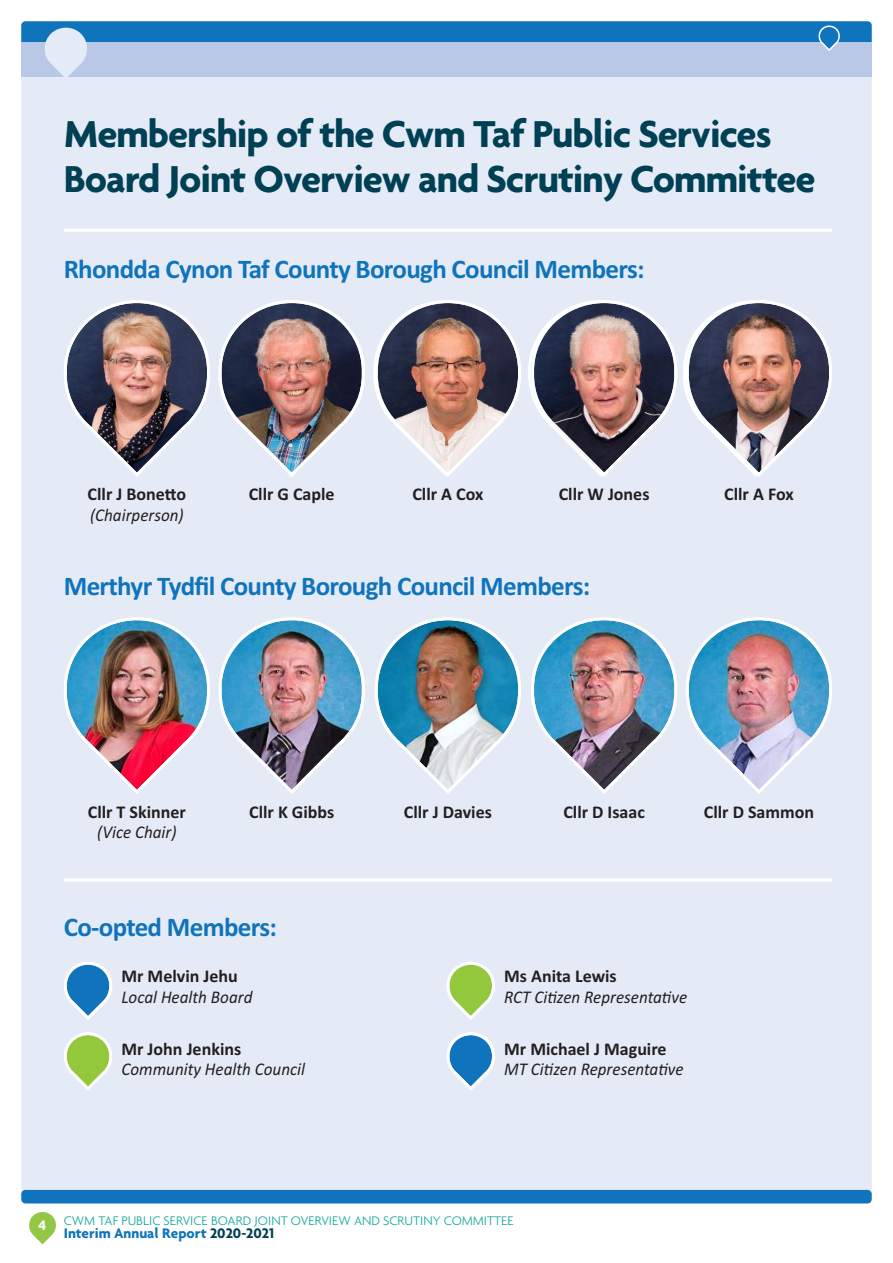
<style>
.page{position:relative;width:893px;height:1263px;background:#fff}
.page>*{position:absolute;margin:0;border:0;box-sizing:border-box;transform-origin:0 0}
.t1{font:700 40.5px/45px "Agenda";letter-spacing:-.025em;color:#004054}
.t2{font:700 27px "Calibri";letter-spacing:-.025em;color:#1074bc}
.t3{font:700 18px "Calibri";color:#231f20}
.t4{font:italic 18px "Calibri";color:#231f20;scale:.95 1}
.t5{font:700 15px "Agenda";color:#1074bc}
.t6{font:300 13.5px "Agenda";color:#15aa9d}
.s1{font-weight:700;font-size:15px;color:#fff}
.s2{color:#004054}
</style>
<div class="page">
<svg style="left:29px;top:1212px;width:27px;height:32px"></svg>
<div style="left:21px;top:21px;width:851px;height:1182px;background:#e5ebf6;border-radius:4px"></div>
<div style="left:21px;top:1190px;width:851px;height:13px;background:#1074bc;border-radius:4px"></div>
<svg style="left:64px;top:962px;width:48px;height:58px"></svg>
<svg style="left:64px;top:1032px;width:48px;height:58px"></svg>
<svg style="left:446px;top:962px;width:49px;height:58px"></svg>
<svg style="left:446px;top:1032px;width:49px;height:59px"></svg>
<img style="left:64px;top:300px;width:146px;height:177px">
<img style="left:219px;top:300px;width:146px;height:177px">
<img style="left:373px;top:300px;width:148px;height:177px">
<img style="left:528px;top:300px;width:149px;height:177px">
<img style="left:683px;top:300px;width:149px;height:177px">
<img style="left:64px;top:617px;width:146px;height:177px">
<img style="left:219px;top:617px;width:146px;height:177px">
<img style="left:375px;top:617px;width:146px;height:177px">
<img style="left:531px;top:617px;width:146px;height:177px">
<img style="left:686px;top:617px;width:146px;height:177px">
<svg style="left:21px;top:21px;width:851px;height:56px;background:#7dabd7"></svg>
<hr style="left:64px;top:229px;width:768px;height:3px;background:#fff">
<hr style="left:64px;top:878px;width:768px;height:3px;background:#fff">
<h1 class="t1" style="left:64px;top:117px;width:753px">Membership of the Cwm Taf Public Services<br>Board Joint Overview and Scrutiny Committee</h1>
<h2 class="t2" style="left:64px;top:253px;width:582px">Rhondda Cynon Taf County Borough Council Members:</h2>
<p class="t3" style="left:88px;top:484px;width:100px">Cllr J Bonetto</p>
<p class="t4" style="left:90px;top:504px;width:100px">(Chairperson)</p>
<p class="t3" style="left:249px;top:484px;width:87px">Cllr G Caple</p>
<p class="t3" style="left:412px;top:484px;width:72px">Cllr A Cox</p>
<p class="t3" style="left:559px;top:484px;width:92px">Cllr W Jones</p>
<p class="t3" style="left:724px;top:484px;width:71px">Cllr A Fox</p>
<h2 class="t2" style="left:64px;top:570px;width:528px">Merthyr Tydfil County Borough Council Members:</h2>
<p class="t3" style="left:88px;top:801px;width:100px">Cllr T Skinner</p>
<p class="t4" style="left:97px;top:821px;width:85px">(Vice Chair)</p>
<p class="t3" style="left:249px;top:801px;width:87px">Cllr K Gibbs</p>
<p class="t3" style="left:404px;top:801px;width:90px">Cllr J Davies</p>
<p class="t3" style="left:563px;top:801px;width:83px">Cllr D Isaac</p>
<p class="t3" style="left:704px;top:801px;width:112px">Cllr D Sammon</p>
<h2 class="t2" style="left:64px;top:911px;width:215px">Co-opted Members:</h2>
<p class="t3" style="left:121px;top:965px;width:118px">Mr Melvin Jehu</p>
<p class="t4" style="left:121px;top:986px;width:139px">Local Health Board</p>
<p class="t3" style="left:121px;top:1038px;width:121px">Mr John Jenkins</p>
<p class="t4" style="left:121px;top:1058px;width:195px">Community Health Council</p>
<p class="t3" style="left:504px;top:965px;width:114px">Ms Anita Lewis</p>
<p class="t4" style="left:504px;top:986px;width:194px">RCT Citizen Representative</p>
<p class="t3" style="left:504px;top:1038px;width:164px">Mr Michael J Maguire</p>
<p class="t4" style="left:504px;top:1058px;width:191px">MT Citizen Representative</p>
<p class="t6" style="left:39px;top:1216px;width:476px"><span class="s1">4</span> CWM TAF PUBLIC SERVICE BOARD JOINT OVERVIEW AND SCRUTINY COMMITTEE</p>
<p class="t5" style="left:64px;top:1229px;width:212px">Interim Annual Report <span class="s2">2020-2021</span></p>
</div>
